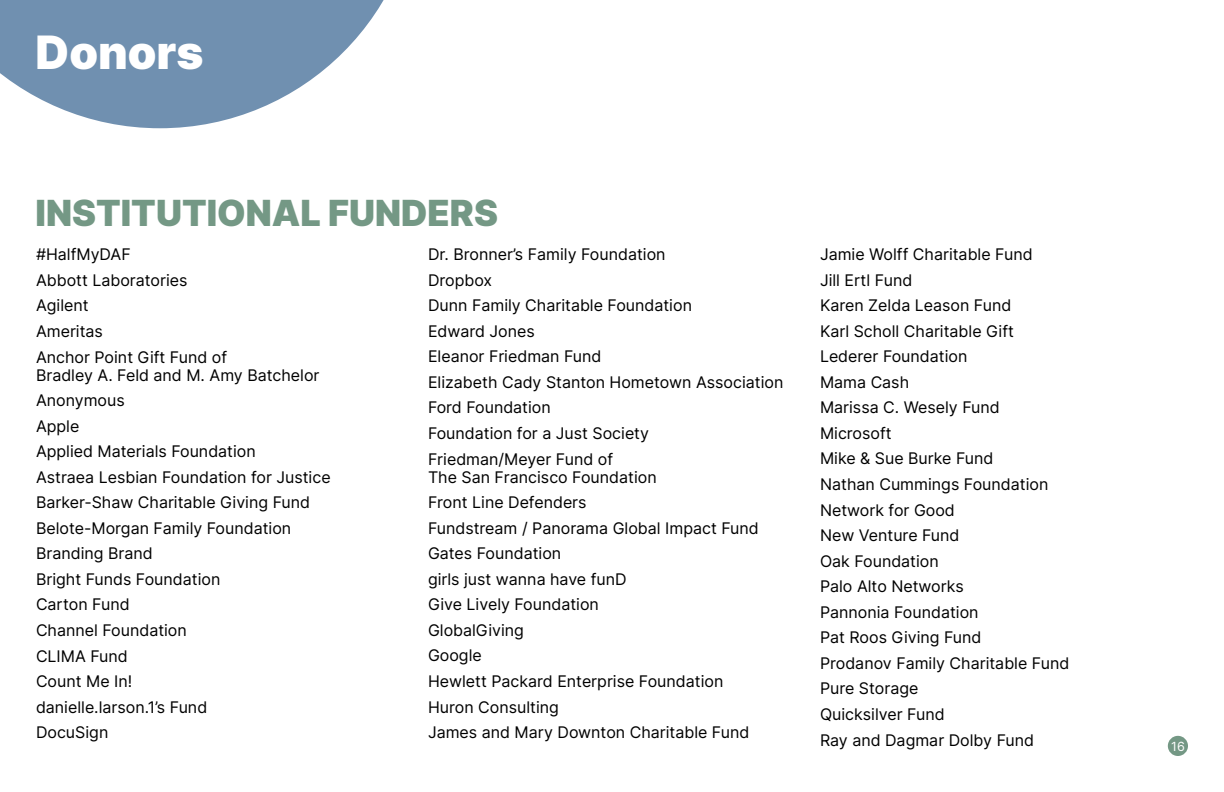
<style>
.page{position:relative;width:1224px;height:792px;background:#fff}
.page>*{position:absolute;margin:0;border:0;box-sizing:border-box;transform-origin:0 0}
.t1{font:900 46px "Inter";color:#fff}
.t2{font:900 36px "Inter";color:#749885}
.t3{font:16px/25.6px "Inter";color:#000}
.t4{font:12.6px "Inter";color:#fff}
</style>
<div class="page">
<div style="left:1168px;top:736px;width:20px;height:20px;background:#749885;border-radius:50%"></div>
<svg style="left:0;top:0;width:384px;height:128px;fill:#7090b0"></svg>
<h1 class="t1" style="left:36px;top:17px;width:169px">Donors</h1>
<h2 class="t2" style="left:36px;top:185px;width:464px">INSTITUTIONAL FUNDERS</h2>
<p class="t3" style="left:36px;top:241px;width:193px">#HalfMyDAF<br>Abbott Laboratories<br>Agilent<br>Ameritas<br>Anchor Point Gift Fund of</p>
<p class="t3" style="left:36px;top:362px;width:296px">Bradley A. Feld and M. Amy Batchelor<br>Anonymous<br>Apple<br>Applied Materials Foundation<br>Astraea Lesbian Foundation for Justice<br>Barker-Shaw Charitable Giving Fund<br>Belote-Morgan Family Foundation<br>Branding Brand<br>Bright Funds Foundation<br>Carton Fund<br>Channel Foundation<br>CLIMA Fund<br>Count Me In!<br>danielle.larson.1’s Fund<br>DocuSign</p>
<p class="t3" style="left:428px;top:241px;width:357px">Dr. Bronner’s Family Foundation<br>Dropbox<br>Dunn Family Charitable Foundation<br>Edward Jones<br>Eleanor Friedman Fund<br>Elizabeth Cady Stanton Hometown Association<br>Ford Foundation<br>Foundation for a Just Society<br>Friedman/Meyer Fund of</p>
<p class="t3" style="left:428px;top:464px;width:332px">The San Francisco Foundation<br>Front Line Defenders<br>Fundstream / Panorama Global Impact Fund<br>Gates Foundation<br>girls just wanna have funD<br>Give Lively Foundation<br>GlobalGiving<br>Google<br>Hewlett Packard Enterprise Foundation<br>Huron Consulting<br>James and Mary Downton Charitable Fund</p>
<p class="t3" style="left:820px;top:241px;width:251px">Jamie Wolff Charitable Fund<br>Jill Ertl Fund<br>Karen Zelda Leason Fund<br>Karl Scholl Charitable Gift<br>Lederer Foundation<br>Mama Cash<br>Marissa C. Wesely Fund<br>Microsoft<br>Mike &amp; Sue Burke Fund<br>Nathan Cummings Foundation<br>Network for Good<br>New Venture Fund<br>Oak Foundation<br>Palo Alto Networks<br>Pannonia Foundation<br>Pat Roos Giving Fund<br>Prodanov Family Charitable Fund<br>Pure Storage<br>Quicksilver Fund<br>Ray and Dagmar Dolby Fund</p>
<p class="t4" style="left:1171px;top:737px;width:15px">16</p>
</div>
